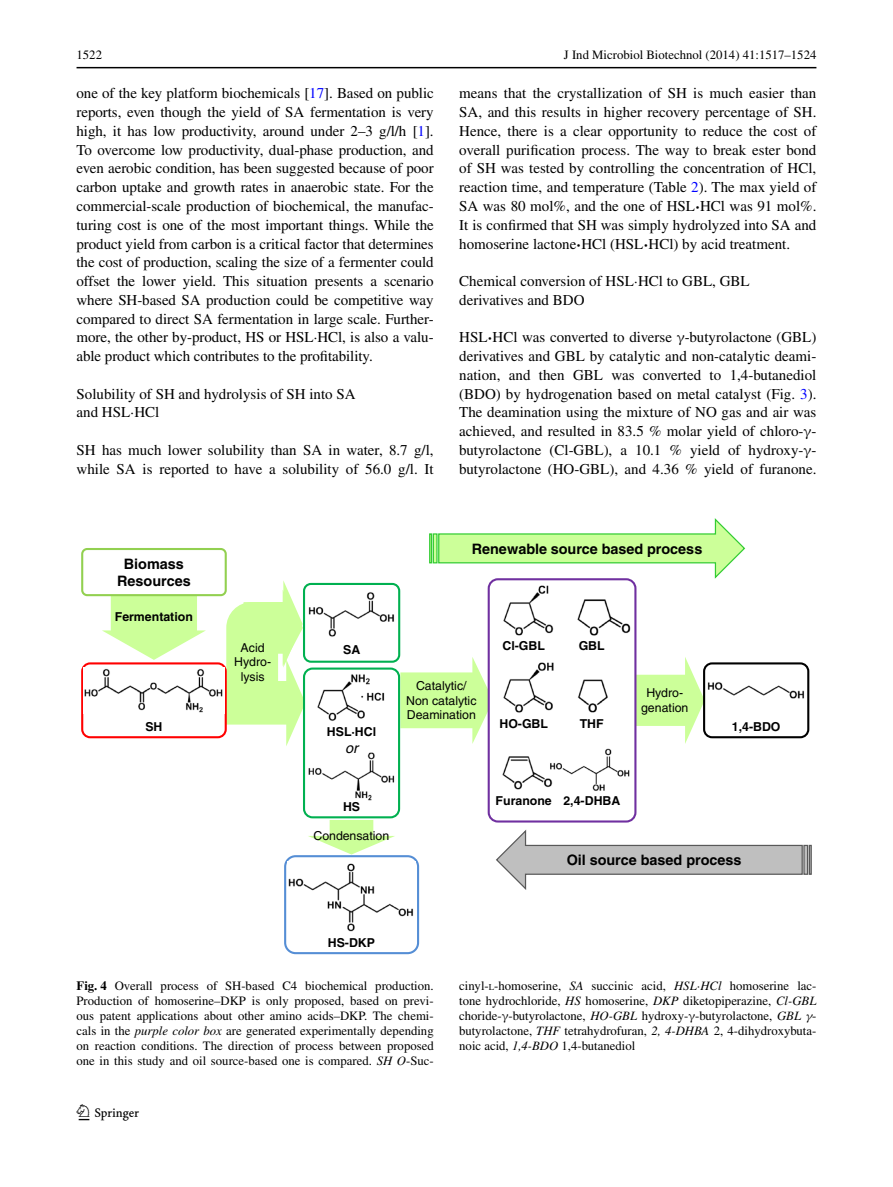
<style>
.page{position:relative;width:893px;height:1187px;background:#fff}
.page>*{position:absolute;margin:0;border:0;box-sizing:border-box;transform-origin:0 0}
.t1{font:22.5px "Springnew";color:#000}
.t2{font:15px/18.8px "Times";color:#000;text-align:justify}
.t3{font:700 14.4px/17.2px "Helvetica";color:#000;text-align:center}
.t4{font:italic 14.4px "Helvetica";color:#000}
.t5{font:12.75px/15px "Times";color:#000;text-align:justify}
.t6{font:12.3px/14.7px "Helvetica";color:#000;text-align:center}
.t7{font:700 12.3px "Helvetica";color:#000}
.s1{color:#00f}
.s2{font-family:"MTSY"}
.s3{font-family:"SPSMTSYB Bold"}
.s4{font-family:"MTGU"}
.s5{font-weight:700}
.s6{font-style:italic}
.s7{font-size:8.85px}
.s8{font-family:"MTMI"}
</style>
<div class="page">
<hr style="left:77px;top:67px;width:739px;height:1px;background:#000">
<svg style="left:400px;top:656px;width:88px;height:88px"></svg>
<svg style="left:308px;top:820px;width:87px;height:34px"></svg>
<svg style="left:102px;top:596px;width:104px;height:64px"></svg>
<svg style="left:636px;top:656px;width:67px;height:88px"></svg>
<div style="left:488px;top:578px;width:148px;height:244px;border:2px solid #7030a0;border-radius:9px"></div>
<div style="left:303px;top:667px;width:97px;height:151px;border:2px solid #00b050;border-radius:9px"></div>
<div style="left:303px;top:583px;width:97px;height:79px;border:2px solid #00b050;border-radius:7px"></div>
<div style="left:703px;top:662px;width:106px;height:76px;border:2px solid #000;border-radius:8px"></div>
<div style="left:81px;top:548px;width:146px;height:48px;border:2px solid #92d050;border-radius:5px"></div>
<div style="left:284px;top:855px;width:135px;height:99px;border:2px solid #558ed5;border-radius:10px"></div>
<svg style="left:214px;top:580px;width:91px;height:166px"></svg>
<div style="left:82px;top:663px;width:144px;height:74px;background:#fff;border-radius:8px"></div>
<div style="left:81px;top:662px;width:146px;height:76px;border:2px solid #f00;border-radius:8px"></div>
<svg style="left:429px;top:518px;width:317px;height:62px"></svg>
<svg style="left:496px;top:830px;width:316px;height:60px"></svg>
<img style="left:84px;top:669px;width:139px;height:44px">
<img style="left:308px;top:592px;width:86px;height:45px">
<img style="left:317px;top:674px;width:68px;height:47px">
<img style="left:308px;top:752px;width:87px;height:49px">
<img style="left:287px;top:861px;width:129px;height:71px">
<img style="left:503px;top:585px;width:128px;height:51px">
<img style="left:503px;top:662px;width:105px;height:51px">
<img style="left:502px;top:748px;width:128px;height:43px">
<img style="left:707px;top:682px;width:97px;height:17px">
<p class="t5" style="left:77px;top:48px;width:27px">1522</p>
<p class="t5" style="left:564px;top:48px;width:254px">J Ind Microbiol Biotechnol (2014) 41:1517–1524</p>
<p class="t2" style="left:77px;top:84px;width:359px">one of the key platform biochemicals [<span class="s1">17</span>]. Based on public reports, even though the yield of SA fermentation is very high, it has low productivity, around under 2–3 g/l/h [<span class="s1">1</span>].<br>To overcome low productivity, dual-phase production, and even aerobic condition, has been suggested because of poor carbon uptake and growth rates in anaerobic state. For the commercial-scale production of biochemical, the manufac&shy;turing cost is one of the most important things. While the product yield from carbon is a critical factor that determines the cost of production, scaling the size of a fermenter could offset the lower yield. This situation presents a scenario where SH-based SA production could be competitive way compared to direct SA fermentation in large scale. Further&shy;more, the other by-product, HS or HSL<span class="s2">·</span>HCl, is also a valu&shy;able product which contributes to the profitability.</p>
<p class="t2" style="left:77px;top:384px;width:281px">Solubility of SH and hydrolysis of SH into SA and HSL<span class="s2">·</span>HCl</p>
<p class="t2" style="left:77px;top:440px;width:359px">SH has much lower solubility than SA in water, 8.7 g/l, while SA is reported to have a solubility of 56.0 g/l. It</p>
<p class="t2" style="left:459px;top:84px;width:359px">means that the crystallization of SH is much easier than SA, and this results in higher recovery percentage of SH.<br>Hence, there is a clear opportunity to reduce the cost of overall purification process. The way to break ester bond of SH was tested by controlling the concentration of HCl, reaction time, and temperature (Table <span class="s1">2</span>). The max yield of SA was 80 mol%, and the one of HSL<span class="s3">·</span>HCl was 91 mol%.<br>It is confirmed that SH was simply hydrolyzed into SA and homoserine lactone<span class="s3">·</span>HCl (HSL<span class="s3">·</span>HCl) by acid treatment.</p>
<p class="t2" style="left:459px;top:271px;width:292px">Chemical conversion of HSL<span class="s2">·</span>HCl to GBL, GBL derivatives and BDO</p>
<p class="t2" style="left:459px;top:328px;width:359px">HSL<span class="s3">·</span>HCl was converted to diverse <span class="s4">γ</span>-butyrolactone (GBL) derivatives and GBL by catalytic and non-catalytic deami&shy;nation, and then GBL was converted to 1,4-butanediol (BDO) by hydrogenation based on metal catalyst (Fig. <span class="s1">3</span>).<br>The deamination using the mixture of NO gas and air was achieved, and resulted in 83.5 % molar yield of chloro-<span class="s4">γ&shy;</span>butyrolactone (Cl-GBL), a 10.1 % yield of hydroxy-<span class="s4">γ&shy;</span>butyrolactone (HO-GBL), and 4.36 % yield of furanone.</p>
<p class="t3" style="left:117px;top:554px;width:75px">Biomass<br>Resources</p>
<p class="t7" style="left:115px;top:609px;width:80px">Fermentation</p>
<p class="t3" style="left:472px;top:539px;width:232px">Renewable source based process</p>
<p class="t7" style="left:145px;top:719px;width:19px">SH</p>
<p class="t6" style="left:234px;top:639px;width:38px">Acid<br>Hydro&shy;lysis</p>
<p class="t7" style="left:343px;top:642px;width:19px">SA</p>
<p class="t7" style="left:327px;top:724px;width:51px">HSL·HCl</p>
<p class="t4" style="left:345px;top:739px;width:14px">or</p>
<p class="t7" style="left:343px;top:798px;width:19px">HS</p>
<p class="t6" style="left:313px;top:828px;width:77px">Condensation</p>
<p class="t7" style="left:503px;top:637px;width:44px">Cl-GBL</p>
<p class="t7" style="left:579px;top:637px;width:28px">GBL</p>
<p class="t6" style="left:406px;top:678px;width:72px">Catalytic/<br>Non catalytic<br>Deamination</p>
<p class="t6" style="left:641px;top:685px;width:49px">Hydro&shy;genation</p>
<p class="t7" style="left:499px;top:715px;width:50px">HO-GBL</p>
<p class="t7" style="left:580px;top:715px;width:25px">THF</p>
<p class="t7" style="left:496px;top:793px;width:126px">Furanone 2,4-DHBA</p>
<p class="t7" style="left:732px;top:719px;width:50px">1,4-BDO</p>
<p class="t3" style="left:567px;top:851px;width:176px">Oil source based process</p>
<p class="t7" style="left:328px;top:935px;width:49px">HS-DKP</p>
<p class="t5" style="left:77px;top:977px;width:359px"><span class="s5">Fig. 4</span> Overall process of SH-based C4 biochemical production.<br>Production of homoserine–DKP is only proposed, based on previ&shy;ous patent applications about other amino acids–DKP. The chemi&shy;cals in the <span class="s6">purple color box</span> are generated experimentally depending on reaction conditions. The direction of process between proposed one in this study and oil source-based one is compared. <span class="s6">SH O</span>-Suc-</p>
<p class="t5" style="left:459px;top:977px;width:359px">cinyl-<span class="s7">l</span>-homoserine, <span class="s6">SA</span> succinic acid, <span class="s6">HSL</span><span class="s2">·</span><span class="s6">HCl</span> homoserine lac&shy;tone hydrochloride, <span class="s6">HS</span> homoserine, <span class="s6">DKP</span> diketopiperazine, <span class="s6">Cl-GBL </span>choride-<span class="s4">γ</span>-butyrolactone, <span class="s6">HO-GBL</span> hydroxy-<span class="s4">γ</span>-butyrolactone, <span class="s6">GBL</span> <span class="s8">γ&shy;</span>butyrolactone, <span class="s6">THF</span> tetrahydrofuran, <span class="s6">2, 4-DHBA</span> 2, 4-dihydroxybuta&shy;noic acid, <span class="s6">1,4-BDO</span> 1,4-butanediol</p>
<h1 class="t1" style="left:79px;top:1104px;width:62px">1 3</h1>
</div>
